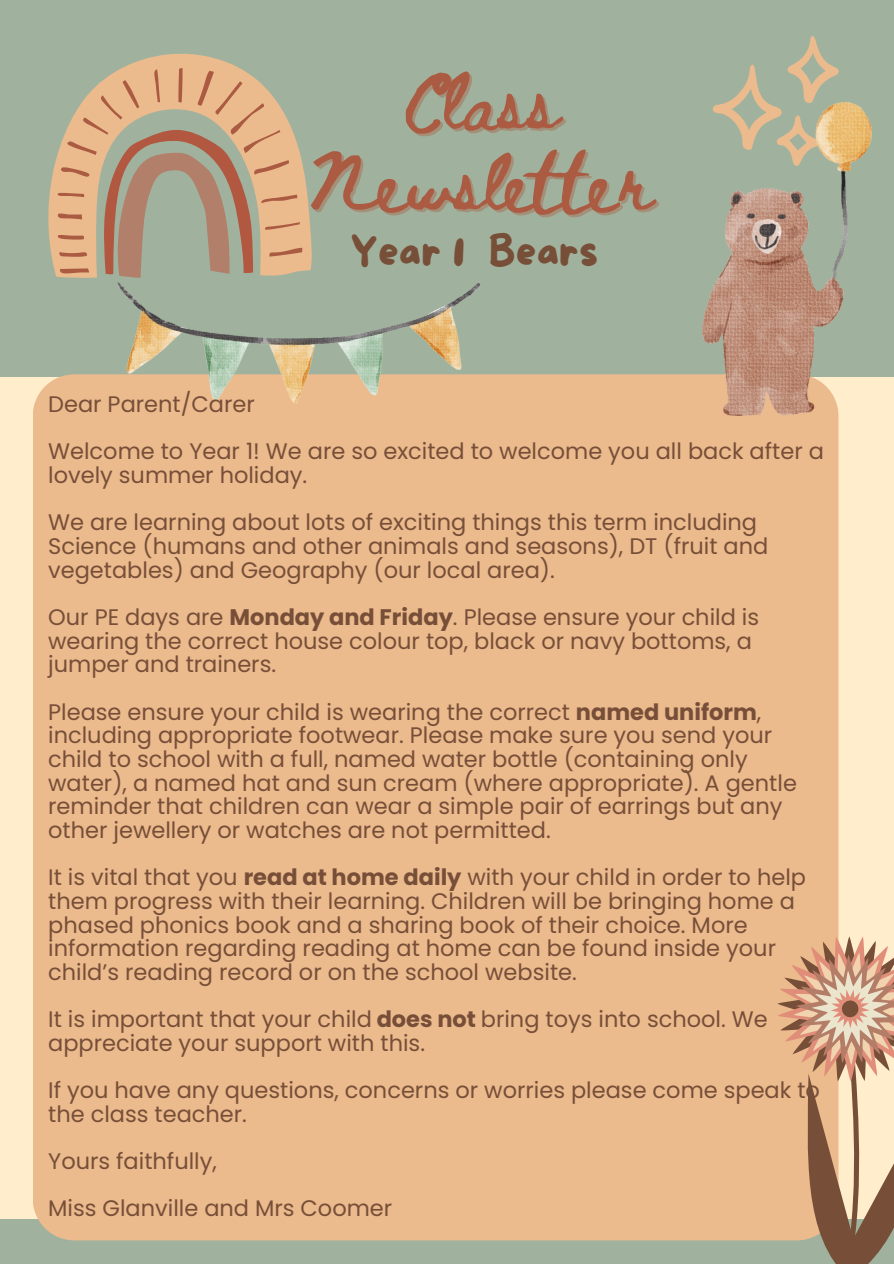
<style>
.page{position:relative;width:894px;height:1264px;background:#fff}
.page>*{position:absolute;margin:0;border:0;box-sizing:border-box;transform-origin:0 0}
.t1{font:58.35px/78.4px "Beth Ellen";color:#aa5b42;text-align:center}
.t2{font:40.5px "More Sugar";color:#774f38}
.t3{font:22.5px/23.7px "Poppins";color:#774f38}
.s1{color:rgb(170 91 66/.4)}
.s2{font-weight:700}
</style>
<div class="page">
<div style="left:0;top:0;width:893px;height:1263px;background:#ffedcb"></div>
<div style="left:0;top:0;width:893px;height:377px;background:#a0b29e"></div>
<svg style="left:48px;top:54px;width:264px;height:224px"></svg>
<svg style="left:103px;top:274px;width:150px;height:4px"></svg>
<svg style="left:55px;top:68px;width:247px;height:206px"></svg>
<div style="left:0;top:1218px;width:893px;height:45px;background:#a0b29e"></div>
<svg style="left:728px;top:36px;width:110px;height:66px"></svg>
<div style="left:33px;top:374px;width:805px;height:866px;background:#ebba8d"></div>
<svg style="left:756px;top:915px;width:137px;height:348px"></svg>
<img style="left:702px;top:102px;width:169px;height:313px">
<img style="left:117px;top:282px;width:363px;height:121px">
<p class="t1" style="left:308px;top:72px;width:345px"><span class="s1">Class<br></span>Newsletter</p>
<p class="t2" style="left:350px;top:229px;width:249px">Year 1 Bears</p>
<p class="t3" style="left:48px;top:392px;width:208px">Dear Parent/Carer</p>
<p class="t3" style="left:48px;top:440px;width:777px">Welcome to Year 1! We are so excited to welcome you all back after a lovely summer holiday.</p>
<p class="t3" style="left:48px;top:510px;width:721px">We are learning about lots of exciting things this term including<br>Science (humans and other animals and seasons), DT (fruit and vegetables) and Geography (our local area).</p>
<p class="t3" style="left:48px;top:605px;width:712px">Our PE days are <span class="s2">Monday and Friday</span>. Please ensure your child is wearing the correct house colour top, black or navy bottoms, a jumper and trainers.</p>
<p class="t3" style="left:48px;top:700px;width:750px">Please ensure your child is wearing the correct <span class="s2">named uniform</span>, including appropriate footwear. Please make sure you send your child to school with a full, named water bottle (containing only water), a named hat and sun cream (where appropriate). A gentle reminder that children can wear a simple pair of earrings but any other jewellery or watches are not permitted.</p>
<p class="t3" style="left:48px;top:865px;width:759px">It is vital that you <span class="s2">read at home daily</span> with your child in order to help them progress with their learning. Children will be bringing home a phased phonics book and a sharing book of their choice. More information regarding reading at home can be found inside your child’s reading record or on the school website.</p>
<p class="t3" style="left:48px;top:1007px;width:720px">It is important that your child <span class="s2">does not</span> bring toys into school. We appreciate your support with this.</p>
<p class="t3" style="left:48px;top:1078px;width:773px">If you have any questions, concerns or worries please come speak to the class teacher.</p>
<p class="t3" style="left:48px;top:1149px;width:170px">Yours faithfully,</p>
<p class="t3" style="left:48px;top:1196px;width:345px">Miss Glanville and Mrs Coomer</p>
</div>
